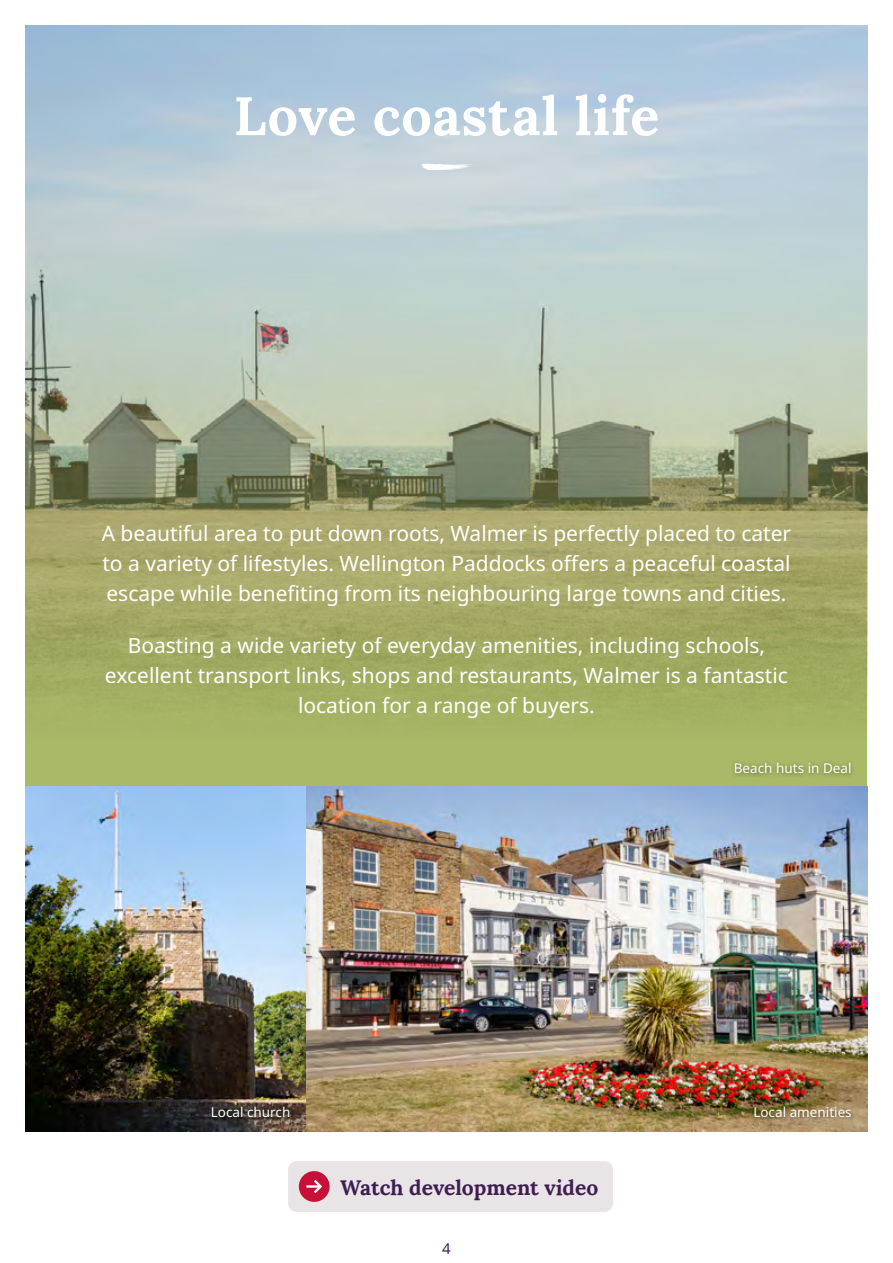
<style>
.page{position:relative;width:893px;height:1263px;background:#fff}
.page>*{position:absolute;margin:0;border:0;box-sizing:border-box;transform-origin:0 0}
.t1{font:700 54px "Lora";letter-spacing:.01em;color:#fff}
.t2{font:21px/30px "Noto Sans";color:#fff;text-align:justify}
.t3{font:700 21px "Lora";color:#3e1e50}
.t4{font:15px "Noto Sans";color:#3e1e50}
.t5{font:13.5px "Noto Sans";color:#fff}
</style>
<div class="page">
<img style="left:26px;top:26px;width:841px;height:761px">
<img style="left:26px;top:787px;width:280px;height:344px">
<div style="left:288px;top:1161px;width:325px;height:51px;background:#e9e4e6;border-radius:9px"></div>
<div style="left:299px;top:1171px;width:31px;height:31px;background:#c61037;border-radius:50%"></div>
<svg style="left:306px;top:1180px;width:16px;height:13px"></svg>
<div style="left:731px;top:759px;width:123px;height:19px;background:#000;opacity:.41"></div>
<svg style="left:421px;top:164px;width:51px;height:6px"></svg>
<img style="left:306px;top:787px;width:561px;height:344px">
<div style="left:751px;top:1103px;width:104px;height:19px;background:#000;opacity:.41"></div>
<div style="left:208px;top:1102px;width:86px;height:21px;background:#000;opacity:.86"></div>
<h1 class="t1" style="left:234px;top:70px;width:427px">Love coastal life</h1>
<p class="t2" style="left:102px;top:519px;width:691px">A beautiful area to put down roots, Walmer is perfectly placed to cater to a variety of lifestyles. Wellington Paddocks offers a peaceful coastal escape while benefiting from its neighbouring large towns and cities.</p>
<p class="t2" style="left:105px;top:630px;width:685px;text-align:center">Boasting a wide variety of everyday amenities, including schools, excellent transport links, shops and restaurants, Walmer is a fantastic location for a range of buyers.</p>
<p class="t5" style="left:734px;top:759px;width:119px">Beach huts in Deal</p>
<p class="t5" style="left:211px;top:1103px;width:81px">Local church</p>
<p class="t5" style="left:753px;top:1103px;width:100px">Local amenities</p>
<p class="t3" style="left:340px;top:1169px;width:260px">Watch development video</p>
<p class="t4" style="left:442px;top:1237px;width:10px">4</p>
</div>
